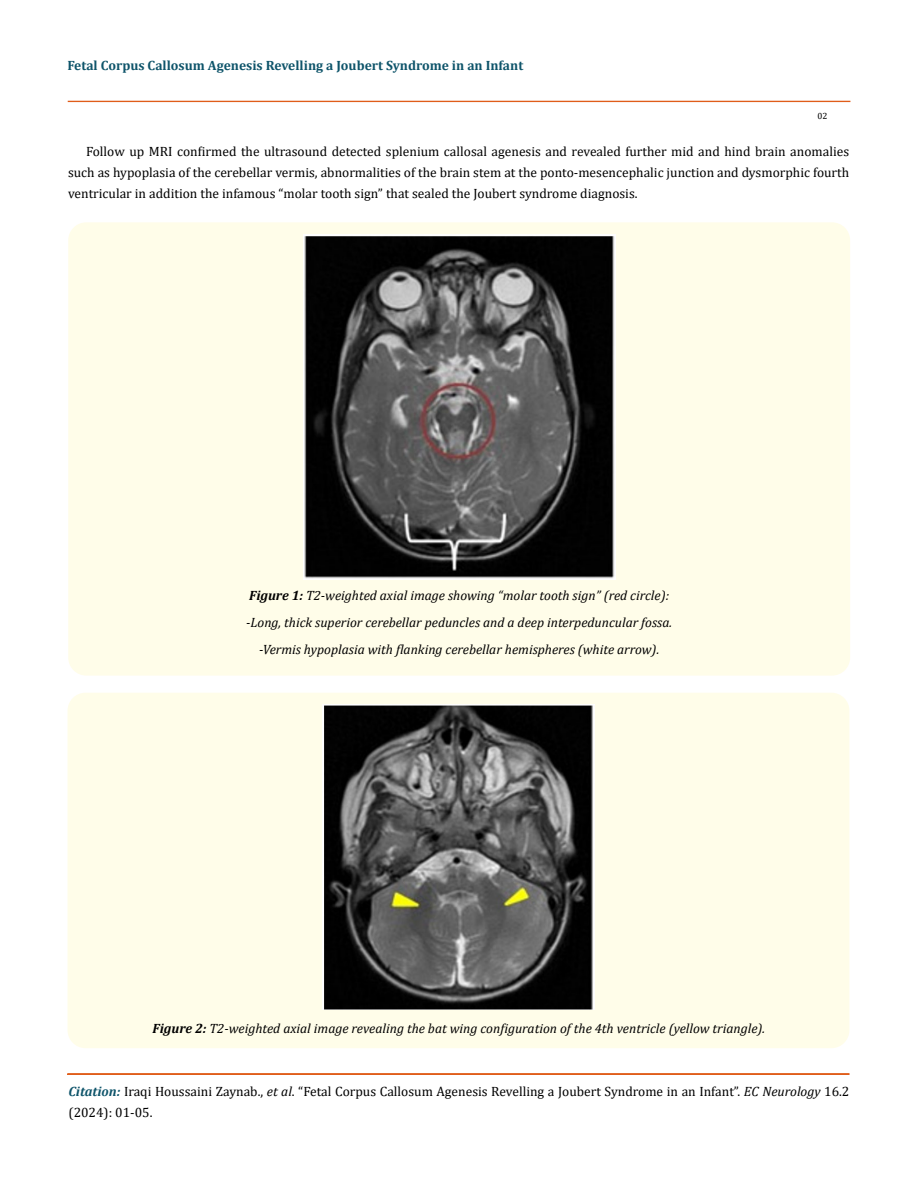
<style>
.page{position:relative;width:917px;height:1188px;background:#fff}
.page>*{position:absolute;margin:0;border:0;box-sizing:border-box;transform-origin:0 0}
.t1{font:13.5px/21px "Cambria";color:#000}
.t2{font:italic 13.5px/27px "Cambria";color:#000;text-align:center}
.t3{font:700 13.5px "Cambria";color:#0e546a}
.t4{font:9px "Cambria";color:#000}
.s1{font-weight:700}
.s2{font-weight:700;font-style:italic;color:#0e546a}
.s3{font-style:italic}
</style>
<div class="page">
<div style="left:68px;top:101px;width:782px;height:1px;border:1px solid #e05d1a"></div>
<div style="left:67px;top:1074px;width:782px;height:1px;border:1px solid #e05d1a"></div>
<div style="left:68px;top:222px;width:782px;height:454px;background:#fffde9;border-radius:18px"></div>
<img style="left:303px;top:234px;width:312px;height:346px">
<div style="left:68px;top:693px;width:781px;height:355px;background:#fffde9;border-radius:18px"></div>
<img style="left:322px;top:705px;width:272px;height:304px">
<p class="t3" style="left:68px;top:56px;width:457px">Fetal Corpus Callosum Agenesis Revelling a Joubert Syndrome in an Infant</p>
<p class="t4" style="left:817px;top:110px;width:11px">02</p>
<p class="t1" style="left:68px;top:141px;width:782px;text-align:justify;text-indent:18px">Follow up MRI confirmed the ultrasound detected splenium callosal agenesis and revealed further mid and hind brain anomalies such as hypoplasia of the cerebellar vermis, abnormalities of the brain stem at the ponto-mesencephalic junction and dysmorphic fourth ventricular in addition the infamous “molar tooth sign” that sealed the Joubert syndrome diagnosis.</p>
<p class="t2" style="left:246px;top:581px;width:427px"><span class="s1">Figure 1:</span> T2-weighted axial image showing “molar tooth sign” (red circle): -Long, thick superior cerebellar peduncles and a deep interpeduncular fossa. -Vermis hypoplasia with flanking cerebellar hemispheres (white arrow).</p>
<p class="t2" style="left:153px;top:1014px;width:614px"><span class="s1">Figure 2:</span> T2-weighted axial image revealing the bat wing configuration of the 4th ventricle (yellow triangle).</p>
<p class="t1" style="left:68px;top:1081px;width:782px"><span class="s2">Citation:</span> Iraqi Houssaini Zaynab., <span class="s3">et al</span>. “Fetal Corpus Callosum Agenesis Revelling a Joubert Syndrome in an Infant”. <span class="s3">EC Neurology</span> 16.2 (2024): 01-05.</p>
</div>
